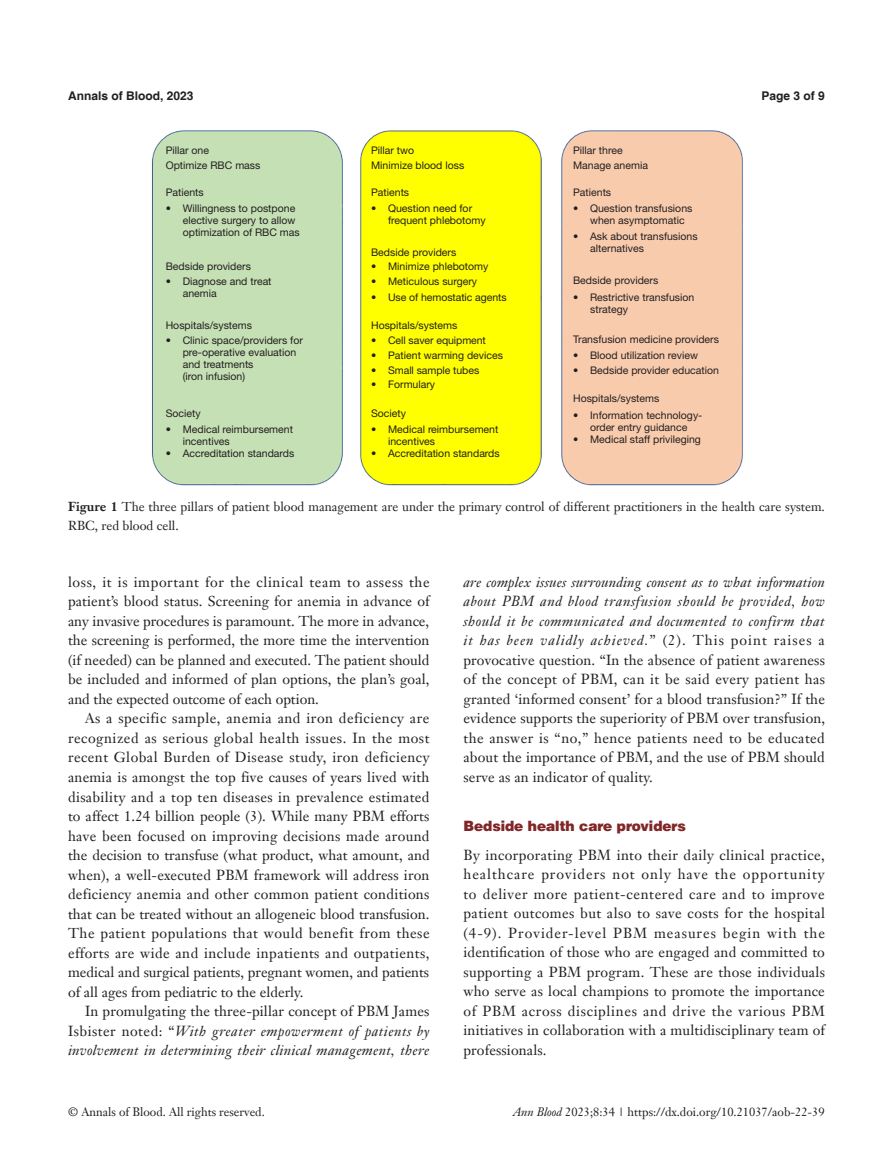
<style>
.page{position:relative;width:893px;height:1170px;background:#fff}
.page>*{position:absolute;margin:0;border:0;box-sizing:border-box;transform-origin:0 0}
.t1{font:14.25px/19.5px "Janson Text LT";letter-spacing:.01em;color:#231f20;text-align:justify}
.t2{font:italic 14.25px/19.5px "Janson Text LT";letter-spacing:.02em;color:#231f20;text-align:justify}
.t3{font:900 14.25px "Helvetica";color:#812627}
.t4{font:12.75px/19.5px "Janson Text LT";color:#231f20}
.t5{font:12px "Janson Text LT";color:#231f20}
.t6{font:700 12px "Helvetica";color:#231f20}
.t7{font:10.5px/12px "Helvetica Neue LT Pro";color:#231f20}
.s1{font-weight:700}
.s2{font-style:normal}
.s3{font-style:italic}
</style>
<div class="page">
<img style="left:152px;top:130px;width:591px;height:356px">
<p class="t6" style="left:68px;top:88px;width:127px">Annals of Blood, 2023</p>
<p class="t6" style="left:762px;top:88px;width:65px">Page 3 of 9</p>
<p class="t7" style="left:166px;top:144px;width:45px">Pillar one</p>
<p class="t7" style="left:371px;top:144px;width:45px">Pillar two</p>
<p class="t7" style="left:573px;top:143px;width:76px;line-height:14.9px">Pillar three<br>Manage anemia</p>
<p class="t7" style="left:573px;top:186px;width:40px">Patients</p>
<p class="t7" style="left:166px;top:159px;width:96px">Optimize RBC mass</p>
<p class="t7" style="left:371px;top:159px;width:95px">Minimize blood loss</p>
<p class="t7" style="left:166px;top:186px;width:40px">Patients</p>
<p class="t7" style="left:371px;top:186px;width:40px">Patients</p>
<p class="t7" style="left:183px;top:202px;width:119px;text-indent:-17px">• Willingness to postpone elective surgery to allow optimization of RBC mas</p>
<p class="t7" style="left:388px;top:202px;width:99px;text-indent:-17px">• Question need for frequent phlebotomy</p>
<p class="t7" style="left:590px;top:202px;width:104px;text-indent:-17px">• Question transfusions when asymptomatic</p>
<p class="t7" style="left:590px;top:230px;width:109px;text-indent:-17px">• Ask about transfusions alternatives</p>
<p class="t7" style="left:371px;top:246px;width:87px">Bedside providers</p>
<p class="t7" style="left:166px;top:260px;width:87px">Bedside providers</p>
<p class="t7" style="left:183px;top:275px;width:90px;text-indent:-17px">• Diagnose and treat anemia</p>
<p class="t7" style="left:183px;top:334px;width:122px;text-indent:-17px">• Clinic space/providers for pre-operative evaluation and treatments<br>(iron infusion)</p>
<p class="t7" style="left:166px;top:318px;width:88px">Hospitals/systems</p>
<p class="t7" style="left:166px;top:407px;width:36px">Society</p>
<p class="t7" style="left:183px;top:423px;width:112px;text-indent:-17px">• Medical reimbursement incentives</p>
<p class="t7" style="left:166px;top:447px;width:130px">• Accreditation standards</p>
<p class="t7" style="left:371px;top:260px;width:119px">• Minimize phlebotomy</p>
<p class="t7" style="left:371px;top:275px;width:107px">• Meticulous surgery</p>
<p class="t7" style="left:371px;top:291px;width:137px">• Use of hemostatic agents</p>
<p class="t7" style="left:371px;top:334px;width:116px">• Cell saver equipment</p>
<p class="t7" style="left:371px;top:349px;width:133px">• Patient warming devices</p>
<p class="t7" style="left:371px;top:363px;width:110px">• Small sample tubes</p>
<p class="t7" style="left:371px;top:378px;width:66px">• Formulary</p>
<p class="t7" style="left:388px;top:423px;width:112px;text-indent:-17px">• Medical reimbursement incentives</p>
<p class="t7" style="left:371px;top:447px;width:130px">• Accreditation standards</p>
<p class="t7" style="left:371px;top:318px;width:88px">Hospitals/systems</p>
<p class="t7" style="left:371px;top:407px;width:36px">Society</p>
<p class="t7" style="left:573px;top:273px;width:87px">Bedside providers</p>
<p class="t7" style="left:590px;top:291px;width:106px;text-indent:-17px">• Restrictive transfusion strategy</p>
<p class="t7" style="left:573px;top:333px;width:147px">Transfusion medicine providers</p>
<p class="t7" style="left:573px;top:349px;width:126px">• Blood utilization review</p>
<p class="t7" style="left:573px;top:363px;width:147px">• Bedside provider education</p>
<p class="t7" style="left:573px;top:392px;width:88px">Hospitals/systems</p>
<p class="t7" style="left:573px;top:408px;width:131px;text-align:center">• Information technology&shy;order entry guidance</p>
<p class="t7" style="left:573px;top:432px;width:129px">• Medical staff privileging</p>
<p class="t4" style="left:68px;top:496px;width:758px"><span class="s1">Figure 1</span> The three pillars of patient blood management are under the primary control of different practitioners in the health care system.<br>RBC, red blood cell.</p>
<p class="t1" style="left:68px;top:572px;width:363px">loss, it is important for the clinical team to assess the patient’s blood status. Screening for anemia in advance of any invasive procedures is paramount. The more in advance, the screening is performed, the more time the intervention (if needed) can be planned and executed. The patient should be included and informed of plan options, the plan’s goal, and the expected outcome of each option.</p>
<p class="t1" style="left:68px;top:708px;width:363px;text-indent:17px">As a specific sample, anemia and iron deficiency are recognized as serious global health issues. In the most recent Global Burden of Disease study, iron deficiency anemia is amongst the top five causes of years lived with disability and a top ten diseases in prevalence estimated to affect 1.24 billion people (3). While many PBM efforts have been focused on improving decisions made around the decision to transfuse (what product, what amount, and when), a well-executed PBM framework will address iron deficiency anemia and other common patient conditions that can be treated without an allogeneic blood transfusion.<br>The patient populations that would benefit from these efforts are wide and include inpatients and outpatients, medical and surgical patients, pregnant women, and patients of all ages from pediatric to the elderly.</p>
<p class="t2" style="left:68px;top:1001px;width:363px;text-indent:17px"><span class="s2">In promulgating the three-pillar concept of PBM James Isbister noted: “</span>With greater empowerment of patients by involvement in determining their clinical management, there</p>
<p class="t1" style="left:463px;top:572px;width:363px"><span class="s3">are complex issues surrounding consent as to what information about PBM and blood transfusion should be provided, how should it be communicated and documented to confirm that it has been validly achieved.</span>” (2). This point raises a provocative question. “In the absence of patient awareness of the concept of PBM, can it be said every patient has granted ‘informed consent’ for a blood transfusion?” If the evidence supports the superiority of PBM over transfusion, the answer is “no,” hence patients need to be educated about the importance of PBM, and the use of PBM should serve as an indicator of quality.</p>
<p class="t3" style="left:463px;top:816px;width:224px">Bedside health care providers</p>
<p class="t1" style="left:463px;top:845px;width:363px">By incorporating PBM into their daily clinical practice, healthcare providers not only have the opportunity to deliver more patient-centered care and to improve patient outcomes but also to save costs for the hospital (4-9). Provider-level PBM measures begin with the identification of those who are engaged and committed to supporting a PBM program. These are those individuals who serve as local champions to promote the importance of PBM across disciplines and drive the various PBM initiatives in collaboration with a multidisciplinary team of professionals.</p>
<p class="t5" style="left:68px;top:1104px;width:198px">© Annals of Blood. All rights reserved.</p>
<p class="t5" style="left:513px;top:1104px;width:313px"><span class="s3">Ann Blood</span> 2023;8:34 | https://dx.doi.org/10.21037/aob-22-39</p>
</div>
